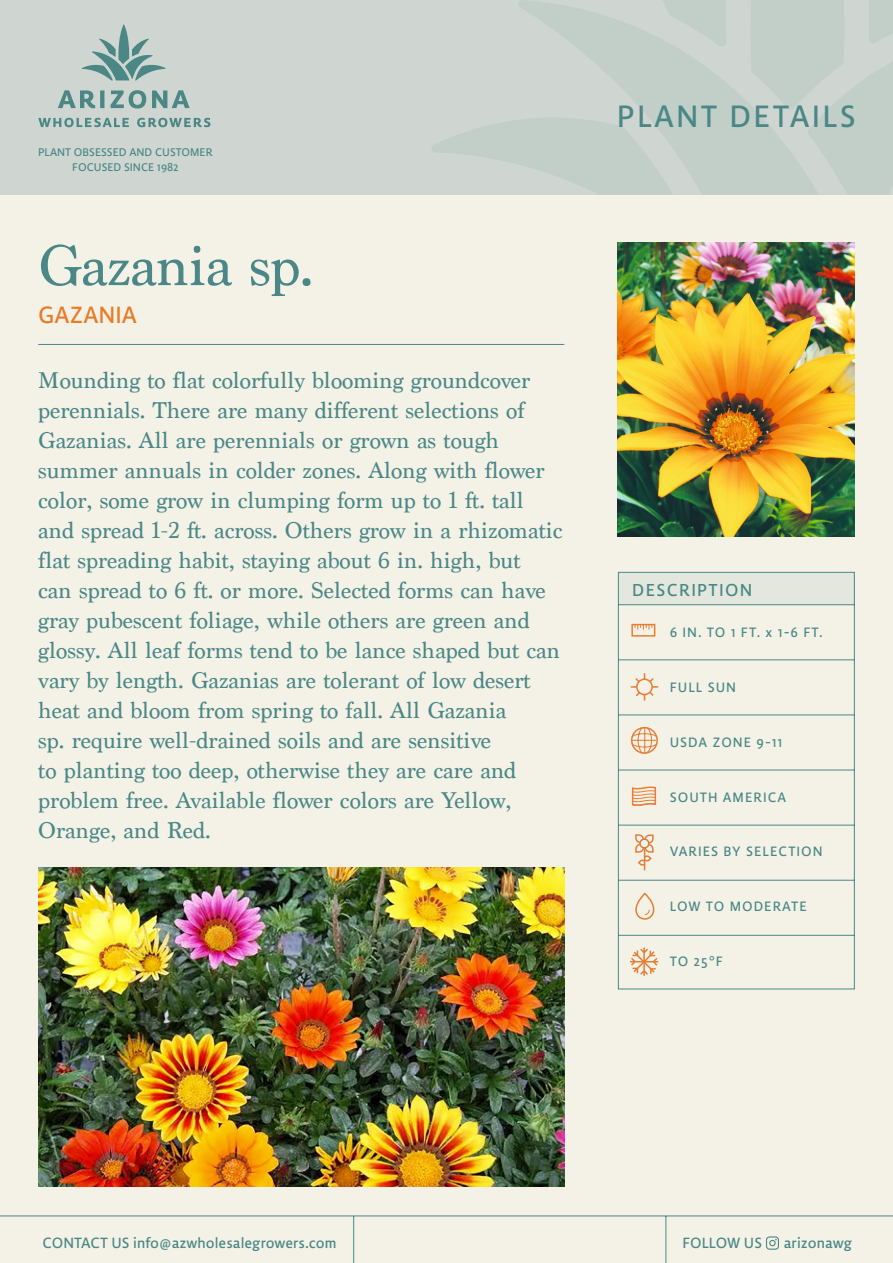
<style>
.page{position:relative;width:893px;height:1263px;background:#f4f2e7}
.page>*{position:absolute;margin:0;border:0;box-sizing:border-box;transform-origin:0 0}
.Títulos{font:60px "Marion";letter-spacing:-.01em;color:#4a8786}
.t1{font:37.5px "Lemon Sans";letter-spacing:.06em;color:#4a8786}
.t2{font:28.5px "Lemon Sans";color:#e87c26}
.párrafo{font:24px/30px "Marion";color:#4a8787}
.t3{font:21px "Lemon Sans";letter-spacing:.06em;color:#4a8786}
.t4{font:18px "Lemon Sans";color:#4a8785}
.Ficha{font:16.5px "Lemon Sans";letter-spacing:.06em;color:#4a8786}
.t5{font:13.5px/15px "Lemon Sans";color:#4a8786;text-align:center}
</style>
<div class="page">
<div style="left:0;top:0;width:893px;height:195px;background:#cfd6d1"></div>
<svg style="left:432px;top:120px;width:86px;height:44px"></svg>
<svg style="left:819px;top:0;width:74px;height:194px"></svg>
<svg style="left:518px;top:0;width:301px;height:194px;fill:#c2cfc9"></svg>
<svg style="left:38px;top:24px;width:172px;height:103px"></svg>
<hr style="left:0;top:1215px;width:893px;height:1px;background:#4a8785">
<hr style="left:353px;top:1216px;width:1px;height:47px;background:#4a8785">
<hr style="left:665px;top:1216px;width:1px;height:47px;background:#4a8785">
<svg style="left:766px;top:1236px;width:13px;height:14px"></svg>
<svg style="left:618px;top:572px;width:237px;height:418px"></svg>
<div style="left:631px;top:624px;width:24px;height:13px;border:2px solid #e67d33"></div>
<svg style="left:635px;top:625px;width:17px;height:5px"></svg>
<svg style="left:631px;top:727px;width:27px;height:27px"></svg>
<svg style="left:635px;top:893px;width:20px;height:27px"></svg>
<svg style="left:634px;top:832px;width:21px;height:38px"></svg>
<svg style="left:629px;top:947px;width:30px;height:29px"></svg>
<svg style="left:631px;top:786px;width:26px;height:20px"></svg>
<svg style="left:629px;top:672px;width:31px;height:30px"></svg>
<hr style="left:38px;top:344px;width:526px;height:1px;background:#4a8787">
<img style="left:617px;top:243px;width:238px;height:293px">
<img style="left:38px;top:867px;width:526px;height:319px">
<p class="t5" style="left:38px;top:144px;width:176px">PLANT OBSESSED AND CUSTOMER<br>FOCUSED SINCE 1982</p>
<p class="Títulos" style="left:38px;top:230px;width:277px">Gazania sp.</p>
<p class="t2" style="left:38px;top:298px;width:100px">GAZANIA</p>
<p class="párrafo" style="left:38px;top:365px;width:526px">Mounding to flat colorfully blooming groundcover perennials. There are many different selections of Gazanias. All are perennials or grown as tough summer annuals in colder zones. Along with flower color, some grow in clumping form up to 1 ft. tall and spread 1-2 ft. across. Others grow in a rhizomatic flat spreading habit, staying about 6 in. high, but<br>can spread to 6 ft. or more. Selected forms can have gray pubescent foliage, while others are green and glossy. All leaf forms tend to be lance shaped but can vary by length. Gazanias are tolerant of low desert heat and bloom from spring to fall. All Gazania<br>sp. require well-drained soils and are sensitive<br>to planting too deep, otherwise they are care and problem free. Available flower colors are Yellow, Orange, and Red.</p>
<h2 class="t1" style="left:617px;top:95px;width:240px">PLANT DETAILS</h2>
<p class="t3" style="left:632px;top:578px;width:122px">DESCRIPTION</p>
<p class="Ficha" style="left:670px;top:623px;width:155px">6 IN. TO 1 FT. x 1-6 FT.</p>
<p class="Ficha" style="left:670px;top:678px;width:68px">FULL SUN</p>
<p class="Ficha" style="left:670px;top:733px;width:114px">USDA ZONE 9-11</p>
<p class="Ficha" style="left:670px;top:787px;width:118px">SOUTH AMERICA</p>
<p class="Ficha" style="left:670px;top:842px;width:154px">VARIES BY SELECTION</p>
<p class="Ficha" style="left:670px;top:897px;width:139px">LOW TO MODERATE</p>
<p class="Ficha" style="left:670px;top:952px;width:55px">TO 25°F</p>
<p class="t4" style="left:43px;top:1232px;width:296px">CONTACT US info@azwholesalegrowers.com</p>
<p class="t4" style="left:682px;top:1232px;width:171px">FOLLOW US arizonawg</p>
</div>
